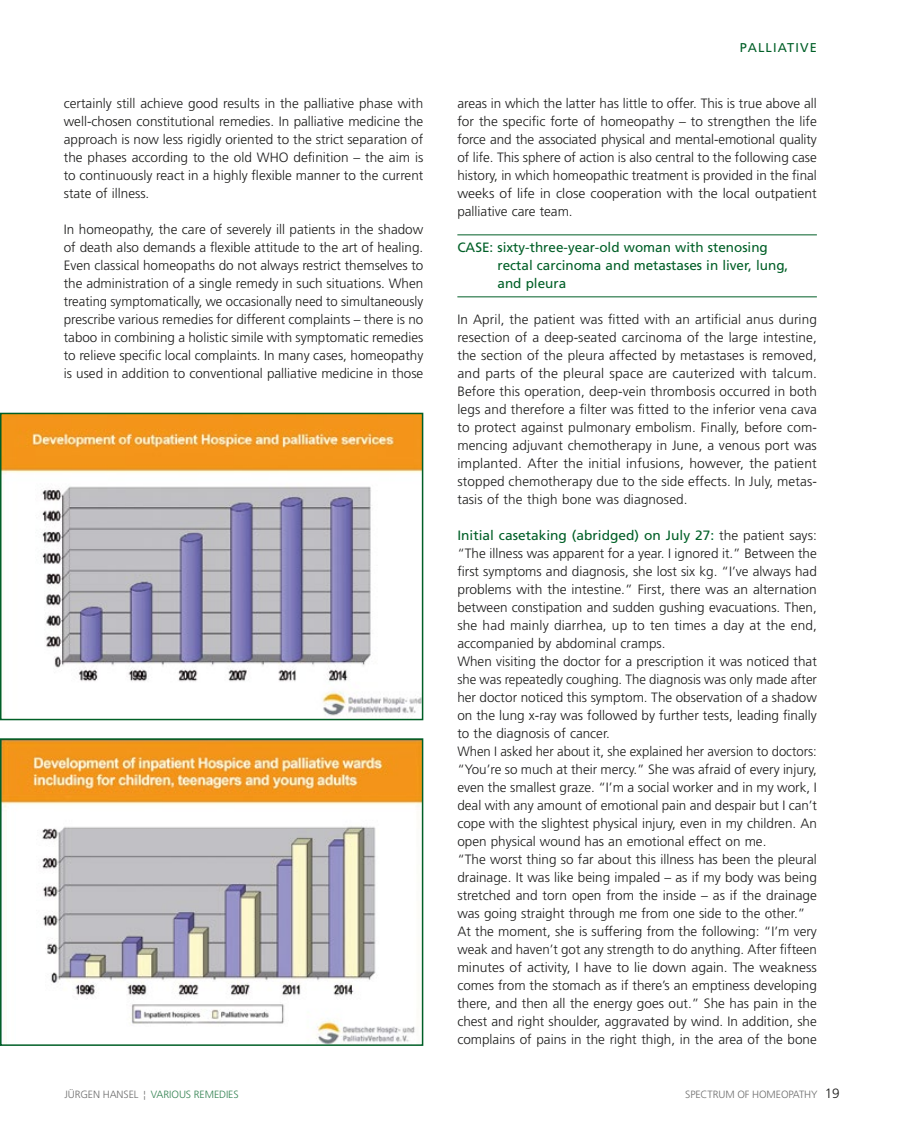
<style>
.page{position:relative;width:902px;height:1140px;background:#fff}
.page>*{position:absolute;margin:0;border:0;box-sizing:border-box;transform-origin:0 0}
.t1{font:300 13.5px/18px "Frutiger LT Std";color:#1c1c1b;text-align:justify}
.t2{font:13.5px/18px "Frutiger LT Std";color:#005f27}
.t3{font:12.75px "Frutiger LT Std";letter-spacing:.09em;color:#005f27}
.t4{font:300 10.5px "Frutiger LT Std";letter-spacing:-.01em;color:#368454}
.t5{font:300 10.5px "Frutiger LT Std";letter-spacing:-.01em;color:#6f6f6f}
.s1{font-weight:400;color:#005f27}
.s2{color:#6f6f6f}
.s3{font-size:13.5px;color:#1c1c1b}
</style>
<div class="page">
<hr style="left:457px;top:235px;width:359px;height:1px;background:#005f27">
<hr style="left:457px;top:296px;width:359px;height:1px;background:#005f27">
<img style="left:3px;top:416px;width:417px;height:300px">
<div style="left:0;top:413px;width:423px;height:307px;border:2px solid #005f27"></div>
<img style="left:3px;top:741px;width:417px;height:301px">
<div style="left:0;top:738px;width:423px;height:307px;border:2px solid #005f27"></div>
<p class="t1" style="left:64px;top:95px;width:361px">certainly still achieve good results in the palliative phase with well-chosen constitutional remedies. In palliative medicine the approach is now less rigidly oriented to the strict separation of the phases according to the old WHO definition – the aim is to continuously react in a highly flexible manner to the current state of illness.</p>
<p class="t1" style="left:64px;top:221px;width:361px">In homeopathy, the care of severely ill patients in the shadow of death also demands a flexible attitude to the art of healing.<br>Even classical homeopaths do not always restrict themselves to the administration of a single remedy in such situations. When treating symptomatically, we occasionally need to simultaneously prescribe various remedies for different complaints – there is no taboo in combining a holistic simile with symptomatic remedies to relieve specific local complaints. In many cases, homeopathy is used in addition to conventional palliative medicine in those</p>
<p class="t3" style="left:739px;top:40px;width:78px">PALLIATIVE</p>
<p class="t1" style="left:457px;top:95px;width:361px">areas in which the latter has little to offer. This is true above all for the specific forte of homeopathy – to strengthen the life force and the associated physical and mental-emotional quality of life. This sphere of action is also central to the following case history, in which homeopathic treatment is provided in the final weeks of life in close cooperation with the local outpatient palliative care team.</p>
<p class="t2" style="left:497px;top:238px;width:292px;text-indent:-40px">CASE: sixty-three-year-old woman with stenosing rectal carcinoma and metastases in liver, lung, and pleura</p>
<p class="t1" style="left:457px;top:311px;width:361px">In April, the patient was fitted with an artificial anus during resection of a deep-seated carcinoma of the large intestine, the section of the pleura affected by metastases is removed, and parts of the pleural space are cauterized with talcum.<br>Before this operation, deep-vein thrombosis occurred in both legs and therefore a filter was fitted to the inferior vena cava to protect against pulmonary embolism. Finally, before com&shy;mencing adjuvant chemotherapy in June, a venous port was implanted. After the initial infusions, however, the patient stopped chemotherapy due to the side effects. In July, metas&shy;tasis of the thigh bone was diagnosed.</p>
<p class="t1" style="left:457px;top:527px;width:361px;text-align:left"><span class="s1">Initial casetaking (abridged) on July 27:</span> the patient says: “The illness was apparent for a year. I ignored it.” Between the first symptoms and diagnosis, she lost six kg. “I’ve always had problems with the intestine.” First, there was an alternation between constipation and sudden gushing evacuations. Then, she had mainly diarrhea, up to ten times a day at the end, accompanied by abdominal cramps.<br>When visiting the doctor for a prescription it was noticed that she was repeatedly coughing. The diagnosis was only made after her doctor noticed this symptom. The observation of a shadow on the lung x-ray was followed by further tests, leading finally to the diagnosis of cancer.<br>When I asked her about it, she explained her aversion to doctors: “You’re so much at their mercy.” She was afraid of every injury, even the smallest graze. “I’m a social worker and in my work, I deal with any amount of emotional pain and despair but I can’t cope with the slightest physical injury, even in my children. An open physical wound has an emotional effect on me.<br>“The worst thing so far about this illness has been the pleural drainage. It was like being impaled – as if my body was being stretched and torn open from the inside – as if the drainage was going straight through me from one side to the other.” At the moment, she is suffering from the following: “I’m very weak and haven’t got any strength to do anything. After fifteen minutes of activity, I have to lie down again. The weakness comes from the stomach as if there’s an emptiness developing there, and then all the energy goes out.” She has pain in the chest and right shoulder, aggravated by wind. In addition, she complains of pains in the right thigh, in the area of the bone</p>
<p class="t4" style="left:64px;top:1088px;width:176px"><span class="s2">Jürgen Hansel ¦</span> VARIOUS REMEDIES</p>
<p class="t5" style="left:685px;top:1088px;width:156px">SPECTRUM OF HOMEOPATHY <span class="s3">19</span></p>
</div>
